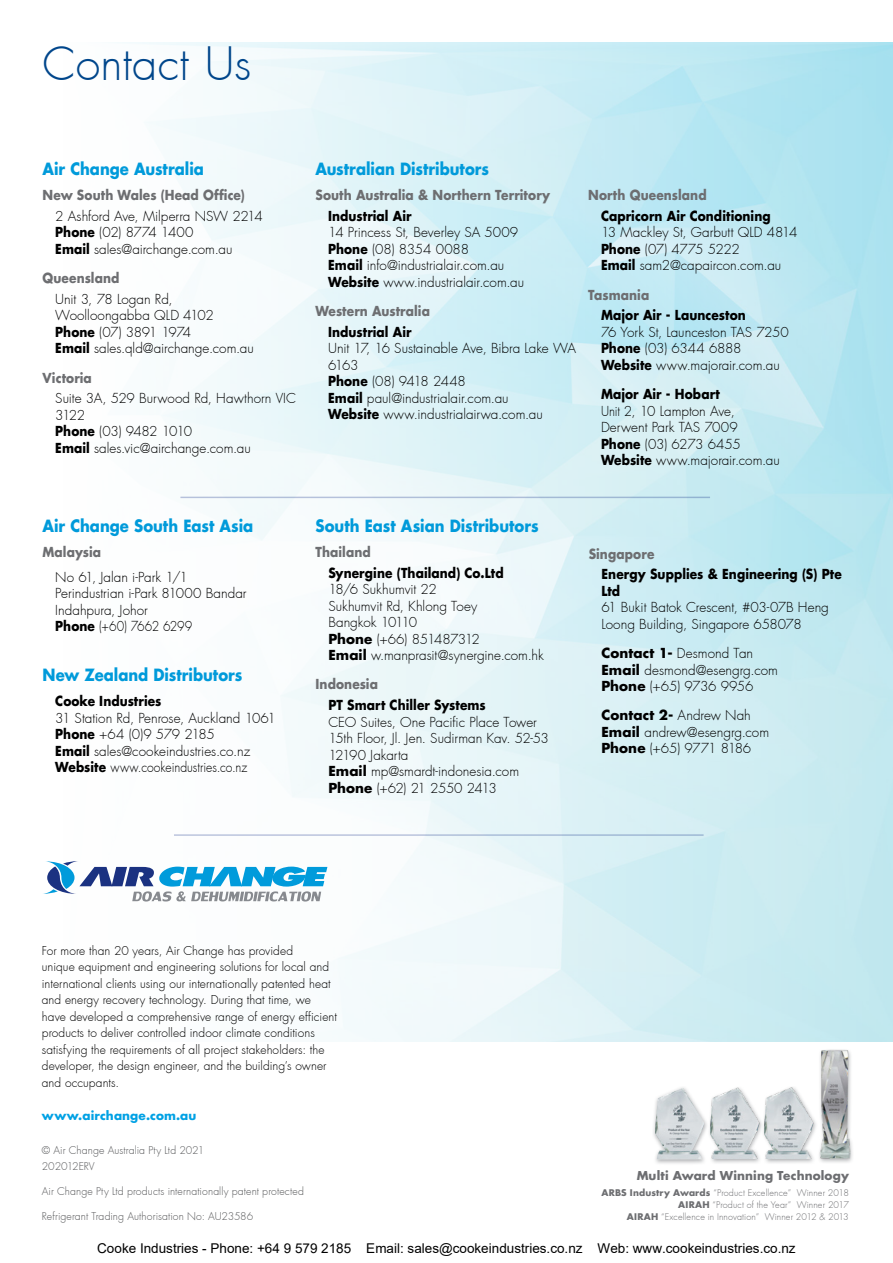
<style>
.page{position:relative;width:893px;height:1263px;background:#fff}
.page>*{position:absolute;margin:0;border:0;box-sizing:border-box;transform-origin:0 0}
.t1{font:300 45px "Futura";letter-spacing:.005em;color:#00468b}
.t2{font:700 16.5px "Futura";color:#009ada;scale:.9 1}
.t3{font:300 13.5px/16.5px "Futura";letter-spacing:-.005em;color:#000}
.t4{font:700 13.5px/16.5px "Futura";letter-spacing:.005em;color:#000;scale:.9 1}
.t5{font:700 13.5px "Futura";letter-spacing:.005em;color:#6d6e71;scale:.9 1}
.t6{font:13.5px "Arial";color:#000}
.t7{font:300 13.5px/16.5px "Futura";letter-spacing:-.005em;color:#000;scale:.9 1}
.t8{font:300 12px/16.5px "Futura";letter-spacing:.005em;color:#000}
.t9{font:700 12px "Futura";letter-spacing:.01em;color:#6d6e71}
.t10{font:700 12px "Futura";letter-spacing:.01em;color:#00a1e4}
.t11{font:300 10.5px/16.5px "Futura";letter-spacing:.01em;color:#58595b}
.t12{font:300 9px/12px "Futura";letter-spacing:.01em;color:#6d6e71;text-align:right}
.s1{font-weight:700}
</style>
<div class="page">
<svg style="left:43px;top:861px;width:284px;height:40px"></svg>
<div style="left:761px;top:1086px;width:56px;height:79px;background:#939598;opacity:.75"></div>
<img style="left:764px;top:1088px;width:49px;height:71px">
<div style="left:707px;top:1086px;width:56px;height:79px;background:#939598;opacity:.75"></div>
<img style="left:710px;top:1088px;width:49px;height:71px">
<div style="left:817px;top:1048px;width:37px;height:116px;background:#939598;opacity:.75"></div>
<img style="left:819px;top:1050px;width:31px;height:109px">
<div style="left:652px;top:1086px;width:57px;height:79px;background:#939598;opacity:.75"></div>
<img style="left:655px;top:1088px;width:49px;height:71px">
<hr style="left:174px;top:834px;width:530px;height:2px;background:#1f3a8f">
<hr style="left:180px;top:497px;width:530px;height:1px;background:#1f3a8f">
<h1 class="t1" style="left:43px;top:36px;width:210px">Contact Us</h1>
<p class="t2" style="left:43px;top:158px;width:181px">Air Change Australia</p>
<p class="t5" style="left:43px;top:186px;width:226px">New South Wales (Head Office)</p>
<p class="t3" style="left:55px;top:208px;width:209px">2 Ashford Ave, Milperra NSW 2214<br><span class="s1">Phone</span> (02) 8774 1400<br><span class="s1">Email</span> sales@airchange.com.au</p>
<p class="t5" style="left:43px;top:269px;width:87px">Queensland</p>
<p class="t3" style="left:55px;top:291px;width:200px">Unit 3, 78 Logan Rd,<br>Woolloongabba QLD 4102<br><span class="s1">Phone</span> (07) 3891 1974<br><span class="s1">Email</span> sales.qld@airchange.com.au</p>
<p class="t5" style="left:43px;top:368px;width:56px">Victoria</p>
<p class="t3" style="left:55px;top:391px;width:242px">Suite 3A, 529 Burwood Rd, Hawthorn VIC<br>3122<br><span class="s1">Phone</span> (03) 9482 1010<br><span class="s1">Email</span> sales.vic@airchange.com.au</p>
<p class="t2" style="left:43px;top:515px;width:236px">Air Change South East Asia</p>
<p class="t5" style="left:43px;top:543px;width:67px">Malaysia</p>
<p class="t3" style="left:55px;top:569px;width:193px">No 61, Jalan i-Park 1/1<br>Perindustrian i-Park 81000 Bandar<br>Indahpura, Johor<br><span class="s1">Phone</span> (+60) 7662 6299</p>
<p class="t2" style="left:43px;top:664px;width:224px">New Zealand Distributors</p>
<p class="t4" style="left:55px;top:693px;width:119px">Cooke Industries</p>
<p class="t3" style="left:55px;top:710px;width:222px">31 Station Rd, Penrose, Auckland 1061<br><span class="s1">Phone</span> +64 (0)9 579 2185<br><span class="s1">Email</span> sales@cookeindustries.co.nz <span class="s1">Website</span> www.cookeindustries.co.nz</p>
<p class="t2" style="left:315px;top:158px;width:194px">Australian Distributors</p>
<p class="t5" style="left:315px;top:186px;width:262px">South Australia &amp; Northern Territory</p>
<p class="t4" style="left:328px;top:207px;width:94px">Industrial Air</p>
<p class="t3" style="left:328px;top:225px;width:197px">14 Princess St, Beverley SA 5009<br><span class="s1">Phone</span> (08) 8354 0088<br><span class="s1">Email</span> info@industrialair.com.au<br><span class="s1">Website</span> www.industrialair.com.au</p>
<p class="t5" style="left:315px;top:302px;width:129px">Western Australia</p>
<p class="t4" style="left:328px;top:323px;width:94px">Industrial Air</p>
<p class="t3" style="left:328px;top:341px;width:249px">Unit 17, 16 Sustainable Ave, Bibra Lake WA<br>6163<br><span class="s1">Phone</span> (08) 9418 2448<br><span class="s1">Email</span> paul@industrialair.com.au<br><span class="s1">Website</span> www.industrialairwa.com.au</p>
<p class="t5" style="left:588px;top:186px;width:133px">North Queensland</p>
<p class="t4" style="left:601px;top:207px;width:190px">Capricorn Air Conditioning</p>
<p class="t3" style="left:601px;top:225px;width:198px">13 Mackley St, Garbutt QLD 4814<br><span class="s1">Phone</span> (07) 4775 5222<br><span class="s1">Email</span> sam2@capaircon.com.au</p>
<p class="t5" style="left:588px;top:285px;width:69px">Tasmania</p>
<p class="t4" style="left:601px;top:307px;width:162px">Major Air - Launceston</p>
<p class="t3" style="left:601px;top:324px;width:189px">76 York St, Launceston TAS 7250<br><span class="s1">Phone</span> (03) 6344 6888<br><span class="s1">Website</span> www.majorair.com.au</p>
<p class="t4" style="left:601px;top:386px;width:134px">Major Air - Hobart</p>
<p class="t7" style="left:601px;top:403px;width:200px">Unit 2, 10 Lampton Ave,<br>Derwent Park TAS 7009<br><span class="s1">Phone</span> (03) 6273 6455<br><span class="s1">Website</span> www.majorair.com.au</p>
<p class="t2" style="left:316px;top:515px;width:249px">South East Asian Distributors</p>
<p class="t5" style="left:316px;top:543px;width:63px">Thailand</p>
<p class="t4" style="left:328px;top:564px;width:196px">Synergine (Thailand) Co.Ltd</p>
<p class="t3" style="left:328px;top:581px;width:217px">18/6 Sukhumvit 22<br>Sukhumvit Rd, Khlong Toey<br>Bangkok 10110<br><span class="s1">Phone</span> (+66) 851487312<br><span class="s1">Email</span> w.manprasit@synergine.com.hk</p>
<p class="t5" style="left:316px;top:675px;width:71px">Indonesia</p>
<p class="t4" style="left:328px;top:697px;width:176px">PT Smart Chiller Systems</p>
<p class="t3" style="left:328px;top:714px;width:222px">CEO Suites, One Pacific Place Tower<br>15th Floor, Jl. Jen. Sudirman Kav. 52-53<br>12190 Jakarta<br><span class="s1">Email</span> mp@smardt-indonesia.com<br><span class="s1">Phone</span> (+62) 21 2550 2413</p>
<p class="t5" style="left:589px;top:544px;width:75px">Singapore</p>
<p class="t4" style="left:601px;top:566px;width:269px">Energy Supplies &amp; Engineering (S) Pte<br>Ltd</p>
<p class="t3" style="left:601px;top:599px;width:229px">61 Bukit Batok Crescent, #03-07B Heng<br>Loong Building, Singapore 658078</p>
<p class="t3" style="left:601px;top:645px;width:178px"><span class="s1">Contact 1-</span> Desmond Tan<br><span class="s1">Email</span> desmond@esengrg.com<br><span class="s1">Phone</span> (+65) 9736 9956</p>
<p class="t3" style="left:601px;top:707px;width:169px"><span class="s1">Contact 2-</span> Andrew Nah<br><span class="s1">Email</span> andrew@esengrg.com<br><span class="s1">Phone</span> (+65) 9771 8186</p>
<p class="t8" style="left:42px;top:943px;width:297px">For more than 20 years, Air Change has provided<br>unique equipment and engineering solutions for local and international clients using our internationally patented heat and energy recovery technology. During that time, we have developed a comprehensive range of energy efficient products to deliver controlled indoor climate conditions satisfying the requirements of all project stakeholders: the developer, the design engineer, and the building’s owner and occupants.</p>
<p class="t10" style="left:42px;top:1108px;width:156px">www.airchange.com.au</p>
<p class="t11" style="left:42px;top:1142px;width:164px">© Air Change Australia Pty Ltd 2021<br>202012ERV</p>
<p class="t11" style="left:42px;top:1184px;width:263px">Air Change Pty Ltd products internationally patent protected</p>
<p class="t11" style="left:42px;top:1209px;width:213px">Refrigerant Trading Authorisation No: AU23586</p>
<p class="t9" style="left:637px;top:1168px;width:214px">Multi Award Winning Technology</p>
<p class="t12" style="left:602px;top:1187px;width:249px"><span class="s1">ARBS Industry Awards</span> “Product Excellence” Winner 2018<br><span class="s1">AIRAH</span> “Product of the Year” Winner 2017<br><span class="s1">AIRAH</span> “Excellence in Innovation” Winner 2012 &amp; 2013</p>
<p class="t6" style="left:97px;top:1239px;width:700px">Cooke Industries - Phone: +64 9 579 2185 Email: sales@cookeindustries.co.nz Web: www.cookeindustries.co.nz</p>
</div>
